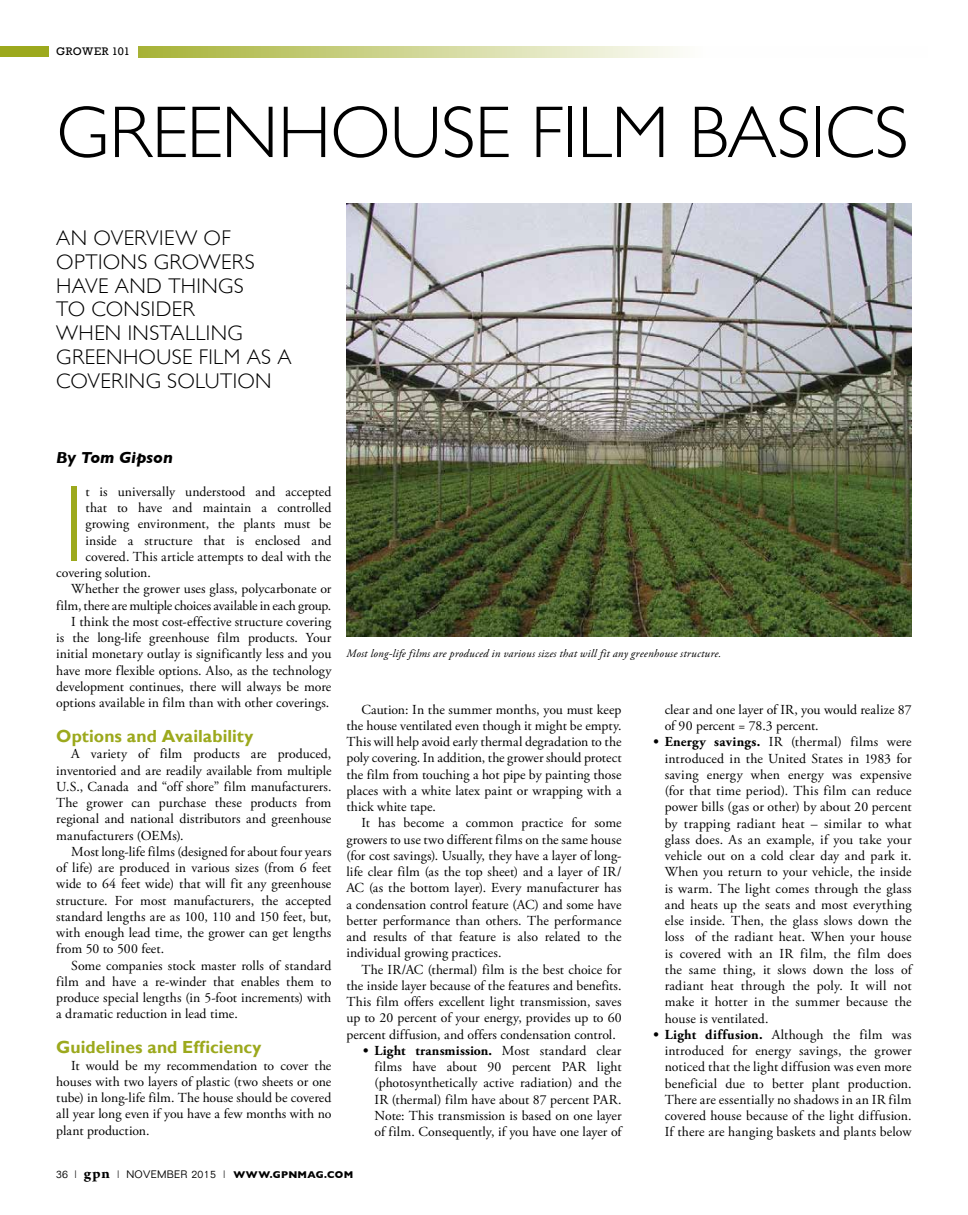
<style>
.page{position:relative;width:968px;height:1215px;background:#fff}
.page>*{position:absolute;margin:0;border:0;box-sizing:border-box;transform-origin:0 0}
.t1{font:300 109px "Gill Sans";color:#9ca91d}
.t2{font:300 73.75px "Gill Sans";letter-spacing:-.01em;color:#000}
.t3{font:300 21.25px/23.8px "Gill Sans";letter-spacing:.02em;color:#000}
.t4{font:700 17.5px "Gill Sans";color:#9ca91d}
.t5{font:italic 700 16.25px "Gill Sans";color:#000}
.t6{font:13.75px/16.2px "Adobe Garamond Pro";letter-spacing:.005em;color:#000;text-align:justify}
.t7{font:italic 11.25px "Adobe Garamond Pro";letter-spacing:.02em;color:#000}
.t8{font:11.25px "Rockwell";letter-spacing:.025em;color:#000}
.t9{font:300 10.62px "Folio";letter-spacing:.03em;color:#000}
.s1{font-weight:700}
.s2{font-style:inherit}
.s3{font-family:"Arno Pro";font-weight:700;font-size:15px}
.s4{font-family:"Gill Sans";font-weight:700;font-size:10px}
</style>
<div class="page">
<div style="left:0;top:46px;width:49px;height:10px;background:#9ca91d"></div>
<svg style="left:138px;top:46px;width:542px;height:12px;background:#d0d694"></svg>
<img style="left:346px;top:203px;width:565px;height:434px">
<p class="t8" style="left:56px;top:45px;width:75px">GROWER 101</p>
<h2 class="t2" style="left:56px;top:75px;width:854px">GREENHOUSE FILM BASICS</h2>
<h3 class="t3" style="left:56px;top:225px;width:237px">AN OVERVIEW OF<br>OPTIONS GROWERS<br>HAVE AND THINGS<br>TO CONSIDER<br>WHEN INSTALLING<br>GREENHOUSE FILM AS A<br>COVERING SOLUTION</h3>
<p class="t5" style="left:56px;top:448px;width:118px">By Tom Gipson</p>
<h1 class="t1" style="left:63px;top:439px;width:24px">I</h1>
<p class="t6" style="left:85px;top:484px;width:247px">t is universally understood and accepted</p>
<p class="t6" style="left:85px;top:500px;width:247px">that to have and maintain a controlled</p>
<p class="t6" style="left:85px;top:516px;width:247px">growing environment, the plants must be</p>
<p class="t6" style="left:85px;top:533px;width:247px">inside a structure that is enclosed and</p>
<p class="t6" style="left:85px;top:549px;width:247px">covered. This article attempts to deal with the</p>
<p class="t6" style="left:56px;top:565px;width:96px">covering solution.</p>
<p class="t6" style="left:71px;top:581px;width:261px">Whether the grower uses glass, polycarbonate or</p>
<p class="t6" style="left:56px;top:598px;width:276px">film, there are multiple choices available in each group.</p>
<p class="t6" style="left:71px;top:614px;width:261px">I think the most cost-effective structure covering</p>
<p class="t6" style="left:56px;top:630px;width:276px">is the long-life greenhouse film products. Your</p>
<p class="t6" style="left:56px;top:646px;width:276px">initial monetary outlay is significantly less and you</p>
<p class="t6" style="left:56px;top:663px;width:277px">have more flexible options. Also, as the technology</p>
<p class="t6" style="left:56px;top:679px;width:277px">development continues, there will always be more</p>
<p class="t6" style="left:56px;top:695px;width:274px">options available in film than with other coverings.</p>
<p class="t4" style="left:56px;top:726px;width:199px">Options and Availability</p>
<p class="t6" style="left:56px;top:746px;width:277px;text-indent:15px">A variety of film products are produced, inventoried and are readily available from multiple U.S., Canada and “off shore” film manufacturers.<br>The grower can purchase these products from regional and national distributors and greenhouse manufacturers (OEMs).</p>
<p class="t6" style="left:56px;top:844px;width:277px;text-indent:15px">Most long-life films (designed for about four years of life) are produced in various sizes (from 6 feet wide to 64 feet wide) that will fit any greenhouse structure. For most manufacturers, the accepted standard lengths are as 100, 110 and 150 feet, but, with enough lead time, the grower can get lengths from 50 to 500 feet.</p>
<p class="t6" style="left:56px;top:958px;width:277px;text-indent:15px">Some companies stock master rolls of standard film and have a re-winder that enables them to produce special lengths (in 5-foot increments) with a dramatic reduction in lead time.</p>
<p class="t4" style="left:56px;top:1037px;width:207px">Guidelines and Efficiency</p>
<p class="t6" style="left:56px;top:1058px;width:277px;text-indent:15px">It would be my recommendation to cover the houses with two layers of plastic (two sheets or one tube) in long-life film. The house should be covered all year long even if you have a few months with no plant production.</p>
<p class="t7" style="left:346px;top:647px;width:376px">Most long-life films are produced in various sizes that will fit any greenhouse structure.</p>
<p class="t6" style="left:346px;top:702px;width:277px;text-indent:15px">Caution: In the summer months, you must keep the house ventilated even though it might be empty.<br>This will help avoid early thermal degradation to the poly covering. In addition, the grower should protect the film from touching a hot pipe by painting those places with a white latex paint or wrapping with a thick white tape.</p>
<p class="t6" style="left:346px;top:815px;width:277px;text-indent:15px">It has become a common practice for some growers to use two different films on the same house (for cost savings). Usually, they have a layer of long&shy;life clear film (as the top sheet) and a layer of IR/ AC (as the bottom layer). Every manufacturer has a condensation control feature (AC) and some have better performance than others. The performance and results of that feature is also related to the individual growing practices.</p>
<p class="t6" style="left:346px;top:962px;width:277px;text-indent:15px">The IR/AC (thermal) film is the best choice for the inside layer because of the features and benefits.<br>This film offers excellent light transmission, saves up to 20 percent of your energy, provides up to 60 percent diffusion, and offers condensation control.</p>
<p class="t6" style="left:374px;top:1043px;width:248px;text-indent:-11px"><span class="s1">• Light transmission.</span> Most standard clear films have about 90 percent PAR light (photosynthetically active radiation) and the IR (thermal) film have about 87 percent PAR.<br>Note: This transmission is based on one layer of film. Consequently, if you have one layer of</p>
<p class="t6" style="left:664px;top:702px;width:248px">clear and one layer of IR, you would realize 87 of 90 percent = 78.3 percent.</p>
<p class="t6" style="left:664px;top:734px;width:248px;text-indent:-11px"><span class="s1">• Energy savings.</span> IR (thermal) films were introduced in the United States in 1983 for saving energy when energy was expensive (for that time period). This film can reduce power bills (gas or other) by about 20 percent by trapping radiant heat – similar to what glass does. As an example, if you take your vehicle out on a cold clear day and park it.<br>When you return to your vehicle, the inside is warm. The light comes through the glass and heats up the seats and most everything else inside. Then, the glass slows down the loss of the radiant heat. When your house is covered with an IR film, the film does the same thing, it slows down the loss of radiant heat through the poly. It will not make it hotter in the summer because the house is ventilated.</p>
<p class="t6" style="left:664px;top:1027px;width:248px;text-indent:-11px"><span class="s1">• Light diffusion.</span> Although the film was introduced for energy savings, the grower noticed that the light diffusion was even more beneficial due to better plant production.<br>There are essentially no shadows in an IR film covered house because of the light diffusion.<br>If there are hanging baskets and plants below</p>
<p class="t9" style="left:56px;top:1168px;width:298px"><span class="s2">36</span> | <span class="s3">gpn</span> | NOVEMBER 2015 | <span class="s4">WWW.GPNMAG.COM</span></p>
</div>
